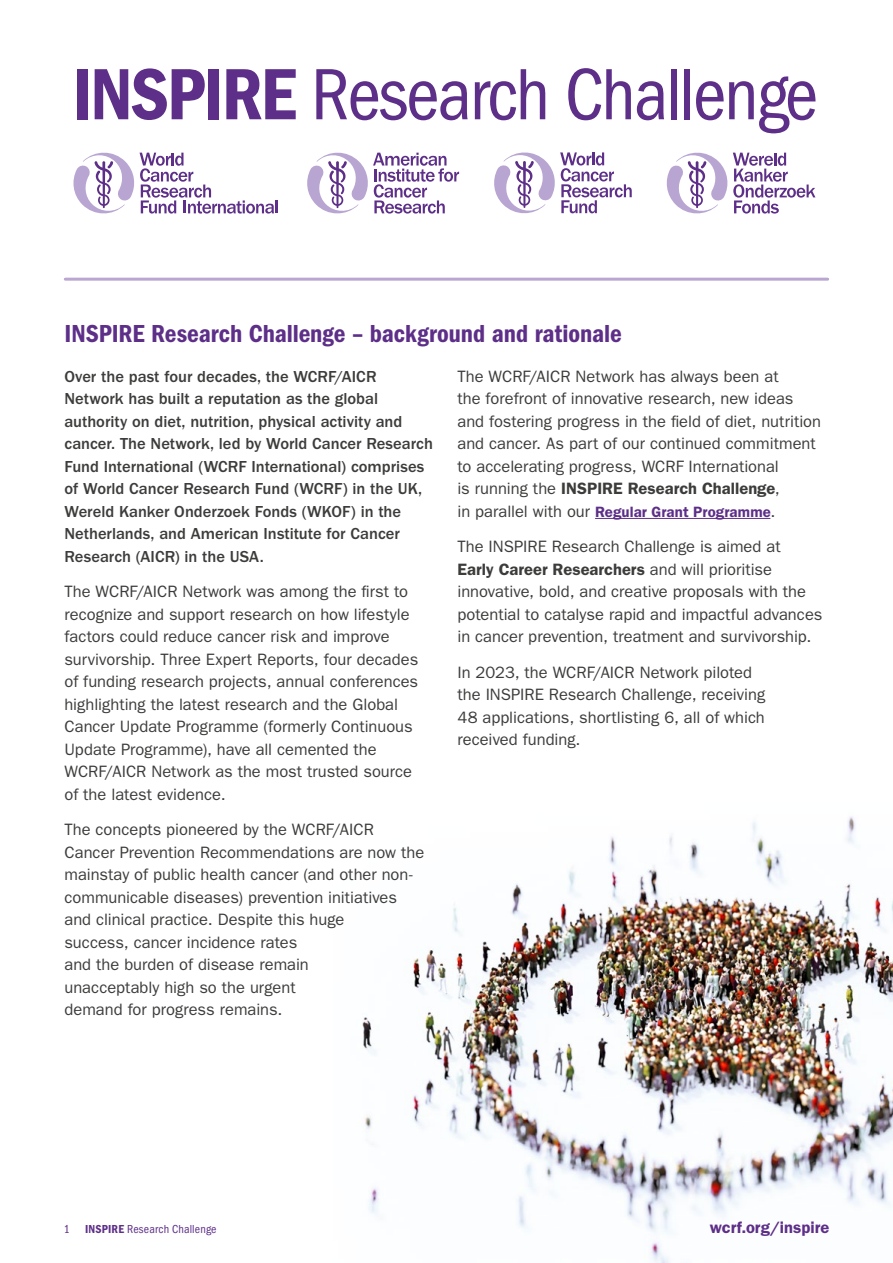
<style>
.page{position:relative;width:893px;height:1263px;background:#fff}
.page>*{position:absolute;margin:0;border:0;box-sizing:border-box;transform-origin:0 0}
.t1{font:25.5px "ITC Franklin Gothic Std Dm Cd";letter-spacing:-.005em;color:#5d2f88}
.t2{font:16.5px/22.5px "ITC Franklin Gothic Std";color:#3c3c3b}
.t3{font:500 16.5px/22.5px "ITC Franklin Gothic Std";color:#3c3c3b}
.t4{font:600 16.5px "ITC Franklin Gothic Std";color:#5d2f88}
.t5{font:600 15px "ITC Franklin Gothic Std";letter-spacing:.005em;color:#5d2f88}
.t6{font:condensed 12px "ITC Franklin Gothic Std";letter-spacing:.015em;color:#5d2f88}
.s1{font-weight:600}
.s2{font-weight:400;font-size:16.5px;color:#3c3c3b}
.s3{font-family:"ITC Franklin Gothic Std Dm Cd";font-stretch:normal}
</style>
<div class="page">
<hr style="left:65px;top:278px;width:763px;height:3px;background:#b9a7d1">
<div style="left:77px;top:69px;width:11px;height:50px;background:#5d2f88"></div>
<svg style="left:95px;top:68px;width:110px;height:52px"></svg>
<div style="left:208px;top:69px;width:11px;height:50px;background:#5d2f88"></div>
<svg style="left:226px;top:69px;width:70px;height:50px"></svg>
<svg style="left:316px;top:69px;width:152px;height:51px"></svg>
<svg style="left:475px;top:69px;width:70px;height:51px"></svg>
<svg style="left:568px;top:68px;width:63px;height:52px"></svg>
<svg style="left:637px;top:81px;width:27px;height:39px"></svg>
<div style="left:671px;top:69px;width:6px;height:50px;background:#5d2f88"></div>
<div style="left:685px;top:69px;width:5px;height:50px;background:#5d2f88"></div>
<svg style="left:696px;top:76px;width:119px;height:57px"></svg>
<svg style="left:307px;top:152px;width:152px;height:62px"></svg>
<svg style="left:666px;top:152px;width:149px;height:62px"></svg>
<svg style="left:73px;top:152px;width:205px;height:62px"></svg>
<svg style="left:494px;top:152px;width:138px;height:62px"></svg>
<img style="left:362px;top:816px;width:531px;height:447px">
<hr style="left:595px;top:518px;width:175px;height:1px;background:#5d2f88">
<h1 class="t1" style="left:64px;top:319px;width:559px">INSPIRE Research Challenge – background and rationale</h1>
<p class="t3" style="left:64px;top:365px;width:370px">Over the past four decades, the WCRF/AICR Network has built a reputation as the global authority on diet, nutrition, physical activity and cancer. The Network, led by World Cancer Research Fund International (WCRF International) comprises of World Cancer Research Fund (WCRF) in the UK, Wereld Kanker Onderzoek Fonds (WKOF) in the Netherlands, and American Institute for Cancer Research (AICR) in the USA.</p>
<p class="t2" style="left:64px;top:580px;width:355px">The WCRF/AICR Network was among the first to recognize and support research on how lifestyle factors could reduce cancer risk and improve survivorship. Three Expert Reports, four decades of funding research projects, annual conferences highlighting the latest research and the Global Cancer Update Programme (formerly Continuous Update Programme), have all cemented the WCRF/AICR Network as the most trusted source of the latest evidence.</p>
<p class="t2" style="left:64px;top:818px;width:361px">The concepts pioneered by the WCRF/AICR Cancer Prevention Recommendations are now the mainstay of public health cancer (and other non&shy;communicable diseases) prevention initiatives and clinical practice. Despite this huge<br>success, cancer incidence rates<br>and the burden of disease remain<br>unacceptably high so the urgent<br>demand for progress remains.</p>
<p class="t2" style="left:457px;top:365px;width:365px">The WCRF/AICR Network has always been at<br>the forefront of innovative research, new ideas and fostering progress in the field of diet, nutrition and cancer. As part of our continued commitment to accelerating progress, WCRF International<br>is running the <span class="s1">INSPIRE Research Challenge</span>,</p>
<p class="t5" style="left:457px;top:503px;width:319px"><span class="s2">in parallel with our</span> Regular Grant Programme<span class="s2">.</span></p>
<p class="t2" style="left:457px;top:535px;width:366px">The INSPIRE Research Challenge is aimed at<br><span class="s1">Early Career Researchers</span> and will prioritise innovative, bold, and creative proposals with the potential to catalyse rapid and impactful advances in cancer prevention, treatment and survivorship.</p>
<p class="t2" style="left:457px;top:661px;width:309px">In 2023, the WCRF/AICR Network piloted the INSPIRE Research Challenge, receiving 48 applications, shortlisting 6, all of which received funding.</p>
<p class="t6" style="left:64px;top:1222px;width:8px">1</p>
<p class="t6" style="left:85px;top:1222px;width:133px"><span class="s3">INSPIRE</span> Research Challenge</p>
<p class="t4" style="left:710px;top:1218px;width:121px">wcrf.org/inspire</p>
</div>
